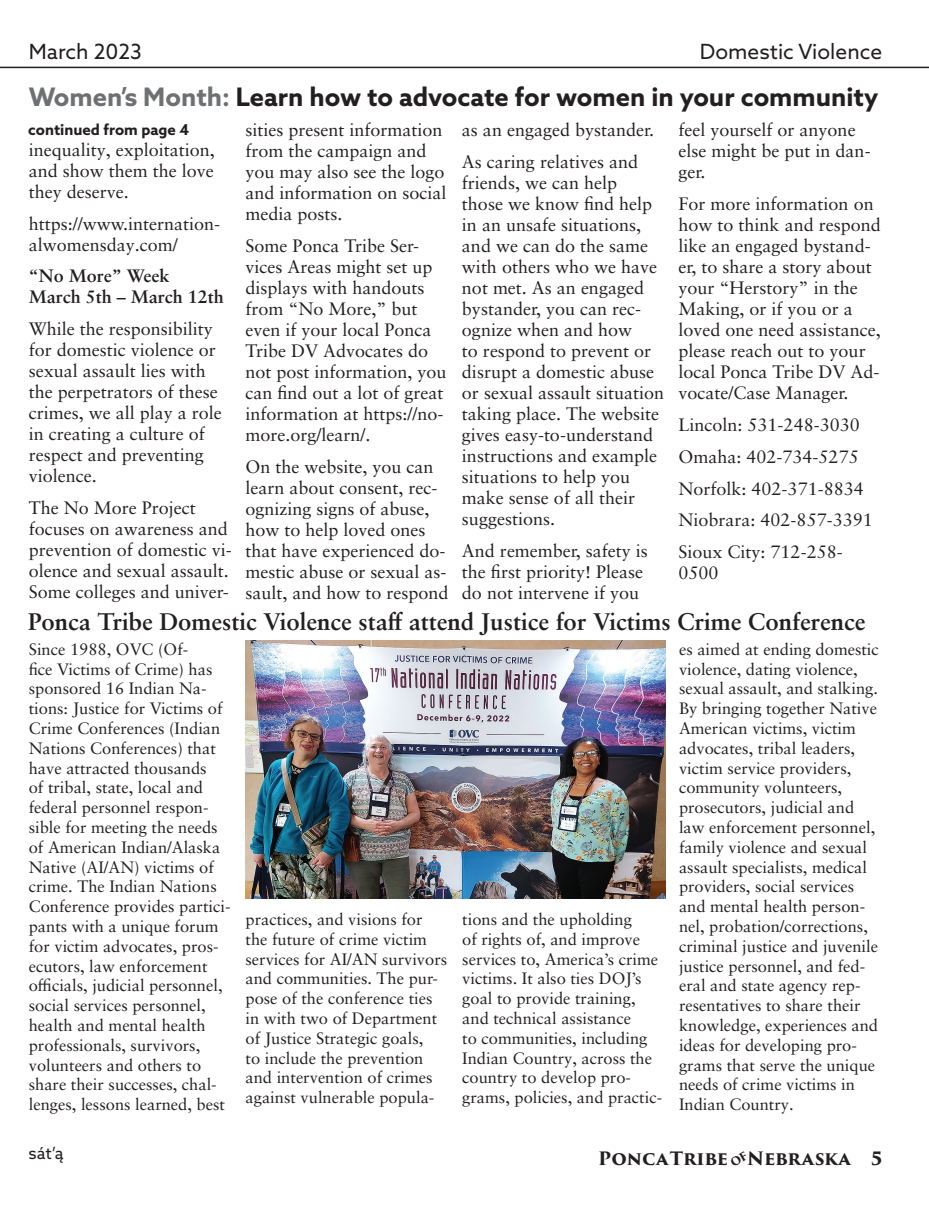
<style>
.page{position:relative;width:929px;height:1217px;background:#fff}
.page>*{position:absolute;margin:0;border:0;box-sizing:border-box;transform-origin:0 0}
.Announcement_Headlin{font:700 25.5px "Azo Sans";color:#231f20}
.Headline{font:700 24px "Sabon LT Pro";color:#231f20}
.Body{font:21px "Azo Sans";color:#231f20}
.Body-2{font:18px/21px "Sabon LT Pro";color:#231f20}
.Body-3{font:700 18px/21px "Sabon LT Pro";color:#231f20}
.t1{font:700 18px "Trajan Pro 3";color:#231f20}
.Body-4{font:16.5px/19.8px "Sabon LT Pro";color:#231f20}
.Minutes{font:16.5px "Azo Sans";color:#231f20}
.cutline{font:700 15px "Azo Sans";color:#231f20}
.s1{color:#6f7073}
</style>
<div class="page">
<hr style="left:0;top:67px;width:928px;height:1px;background:#231f20">
<img style="left:245px;top:641px;width:420px;height:258px">
<p class="Body" style="left:29px;top:37px;width:115px">March 2023</p>
<p class="Body" style="left:700px;top:37px;width:184px">Domestic Violence</p>
<p class="Announcement_Headlin" style="left:29px;top:80px;width:851px"><span class="s1">Women’s Month:</span> Learn how to advocate for women in your community</p>
<p class="cutline" style="left:28px;top:120px;width:163px">continued from page 4</p>
<p class="Body-2" style="left:245px;top:119px;width:203px">sities present information from the campaign and you may also see the logo and information on social media posts.</p>
<p class="Body-2" style="left:245px;top:235px;width:203px">Some Ponca Tribe Ser&shy;vices Areas might set up displays with handouts from “No More,” but even if your local Ponca<br>Tribe DV Advocates do not post information, you can find out a lot of great information at https://no&shy;more.org/learn/.</p>
<p class="Body-2" style="left:245px;top:456px;width:205px">On the website, you can learn about consent, rec&shy;ognizing signs of abuse, how to help loved ones that have experienced do&shy;mestic abuse or sexual as&shy;sault, and how to respond</p>
<p class="Body-2" style="left:462px;top:119px;width:194px">as an engaged bystander.</p>
<p class="Body-2" style="left:462px;top:151px;width:204px">As caring relatives and friends, we can help<br>those we know find help in an unsafe situations, and we can do the same with others who we have not met. As an engaged bystander, you can rec&shy;ognize when and how<br>to respond to prevent or disrupt a domestic abuse or sexual assault situation taking place. The website gives easy-to-understand instructions and example situations to help you make sense of all their suggestions.</p>
<p class="Body-2" style="left:462px;top:540px;width:187px">And remember, safety is the first priority! Please do not intervene if you</p>
<p class="Body-2" style="left:678px;top:119px;width:194px">feel yourself or anyone else might be put in dan&shy;ger.</p>
<p class="Body-2" style="left:678px;top:193px;width:204px">For more information on how to think and respond like an engaged bystand&shy;er, to share a story about your “Herstory” in the<br>Making, or if you or a loved one need assistance, please reach out to your local Ponca Tribe DV Ad&shy;vocate/Case Manager.</p>
<p class="Body-2" style="left:678px;top:414px;width:183px">Lincoln: 531-248-3030</p>
<p class="Body-2" style="left:678px;top:445px;width:182px">Omaha: 402-734-5275</p>
<p class="Body-2" style="left:678px;top:477px;width:187px">Norfolk: 402-371-8834</p>
<p class="Body-2" style="left:678px;top:509px;width:196px">Niobrara: 402-857-3391</p>
<p class="Body-2" style="left:678px;top:541px;width:166px">Sioux City: 712-258-<br>0500</p>
<p class="Body-2" style="left:29px;top:138px;width:188px;text-align:justify">inequality, exploitation, and show them the love they deserve.</p>
<p class="Body-2" style="left:29px;top:212px;width:193px">https://www.internation&shy;alwomensday.com/</p>
<p class="Body-3" style="left:29px;top:265px;width:197px">“No More” Week<br>March 5th – March 12th</p>
<p class="Body-2" style="left:29px;top:318px;width:195px">While the responsibility for domestic violence or sexual assault lies with the perpetrators of these crimes, we all play a role in creating a culture of respect and preventing violence.</p>
<p class="Body-2" style="left:29px;top:497px;width:205px">The No More Project focuses on awareness and prevention of domestic vi&shy;olence and sexual assault.<br>Some colleges and univer-</p>
<p class="Headline" style="left:28px;top:607px;width:839px">Ponca Tribe Domestic Violence staff attend Justice for Victims Crime Conference</p>
<p class="Body-4" style="left:29px;top:639px;width:203px">Since 1988, OVC (Of-<br>fice Victims of Crime) has sponsored 16 Indian Na&shy;tions: Justice for Victims of<br>Crime Conferences (Indian<br>Nations Conferences) that have attracted thousands<br>of tribal, state, local and federal personnel respon&shy;sible for meeting the needs of American Indian/Alaska<br>Native (AI/AN) victims of crime. The Indian Nations<br>Conference provides partici&shy;pants with a unique forum for victim advocates, pros&shy;ecutors, law enforcement officials, judicial personnel, social services personnel, health and mental health professionals, survivors, volunteers and others to share their successes, chal&shy;lenges, lessons learned, best</p>
<p class="Body-4" style="left:245px;top:909px;width:203px">practices, and visions for the future of crime victim services for AI/AN survivors and communities. The pur&shy;pose of the conference ties in with two of Department of Justice Strategic goals,<br>to include the prevention and intervention of crimes against vulnerable popula-</p>
<p class="Body-4" style="left:462px;top:909px;width:201px">tions and the upholding<br>of rights of, and improve services to, America’s crime victims. It also ties DOJ’s goal to provide training, and technical assistance<br>to communities, including<br>Indian Country, across the country to develop pro&shy;grams, policies, and practic-</p>
<p class="Body-4" style="left:679px;top:639px;width:201px">es aimed at ending domestic violence, dating violence, sexual assault, and stalking.<br>By bringing together Native<br>American victims, victim advocates, tribal leaders, victim service providers, community volunteers, prosecutors, judicial and law enforcement personnel, family violence and sexual assault specialists, medical providers, social services and mental health person&shy;nel, probation/corrections, criminal justice and juvenile justice personnel, and fed&shy;eral and state agency rep&shy;resentatives to share their knowledge, experiences and ideas for developing pro&shy;grams that serve the unique needs of crime victims in<br>Indian Country.</p>
<p class="Minutes" style="left:28px;top:1142px;width:37px">sát’ą</p>
<p class="t1" style="left:598px;top:1145px;width:132px">Ponca Tribe</p>
<p class="t1" style="left:747px;top:1145px;width:137px">Nebraska 5</p>
</div>
